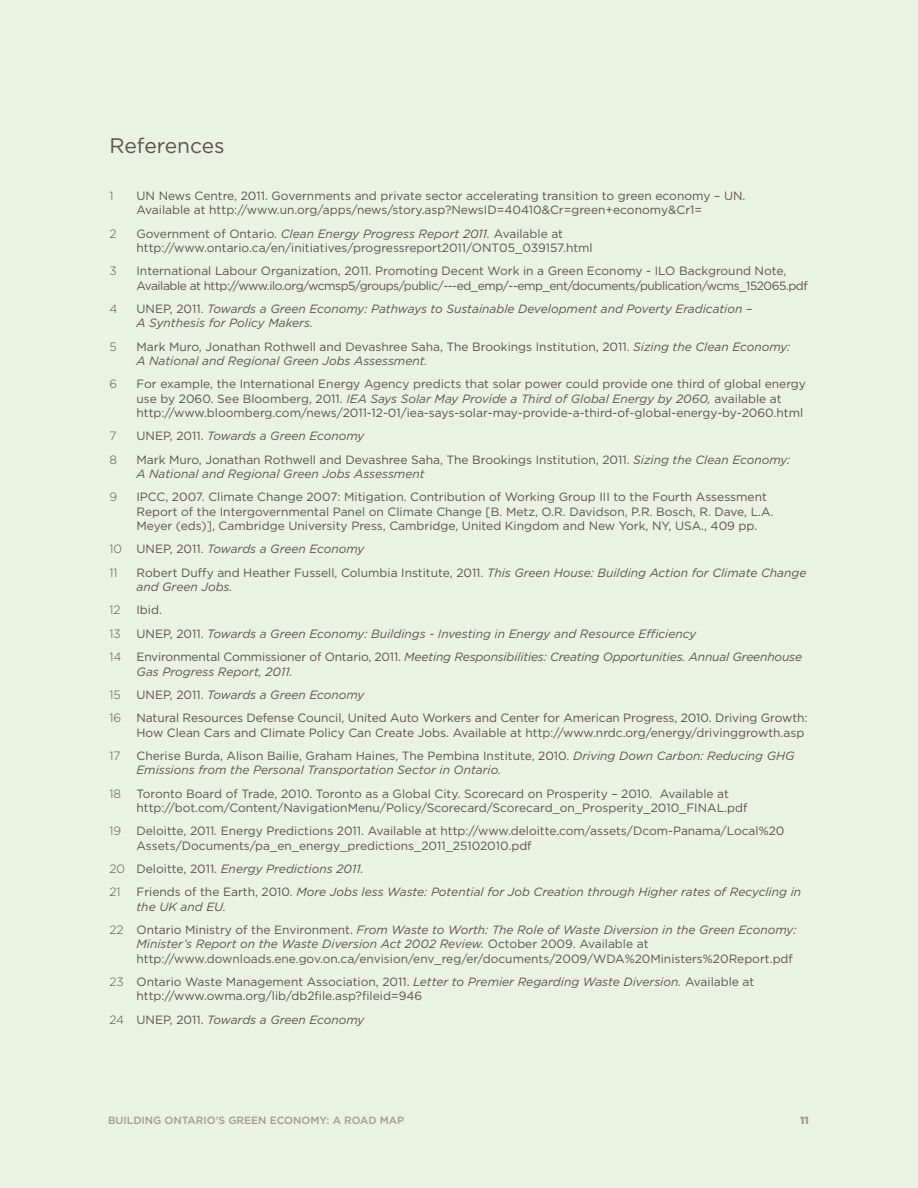
<style>
.page{position:relative;width:918px;height:1188px;background:#eaf3e2}
.page>*{position:absolute;margin:0;border:0;box-sizing:border-box;transform-origin:0 0}
.t1{font:21px "Gotham";color:#5d514e}
.t2{font:12px/14.2px "Gotham";color:#5d514e}
.t3{font:italic 12px/14.2px "Gotham";color:#5d514e}
.t4{font:12px/14.2px "Gotham";letter-spacing:-.03em;color:#5d514e}
.t5{font:300 12px "Gotham";color:#5d514e}
.t6{font:500 10.5px "Gotham";color:#a29997}
.t7{font:900 10.5px "Gotham";color:#a29997}
.s1{font-style:italic}
.s2{font-style:normal}
.s3{font-weight:300;font-style:normal}
.s4{font-weight:300}
</style>
<div class="page">
<h1 class="t1" style="left:110px;top:134px;width:117px">References</h1>
<p class="t5" style="left:110px;top:189px;width:6px">1</p>
<p class="t2" style="left:136px;top:189px;width:611px">UN News Centre, 2011. Governments and private sector accelerating transition to green economy – UN.<br>Available at http://www.un.org/apps/news/story.asp?NewsID=40410&amp;Cr=green+economy&amp;Cr1=</p>
<p class="t5" style="left:110px;top:227px;width:9px">2</p>
<p class="t2" style="left:136px;top:227px;width:458px">Government of Ontario. <span class="s1">Clean Energy Progress Report 2011.</span> Available at http://www.ontario.ca/en/initiatives/progressreport2011/ONT05_039157.html</p>
<p class="t5" style="left:110px;top:264px;width:9px">3</p>
<p class="t4" style="left:137px;top:264px;width:673px">International Labour Organization, 2011. Promoting Decent Work in a Green Economy - ILO Background Note,<br>Available at http://www.ilo.org/wcmsp5/groups/public/---ed_emp/--emp_ent/documents/publication/wcms_152065.pdf</p>
<p class="t5" style="left:110px;top:302px;width:9px">4</p>
<p class="t3" style="left:137px;top:302px;width:617px"><span class="s2">UNEP, 2011.</span> Towards a Green Economy: Pathways to Sustainable Development and Poverty Eradication –<br>A Synthesis for Policy Makers.</p>
<p class="t5" style="left:110px;top:340px;width:9px">5</p>
<p class="t2" style="left:137px;top:340px;width:655px">Mark Muro, Jonathan Rothwell and Devashree Saha, The Brookings Institution, 2011. <span class="s1">Sizing the Clean Economy:<br>A National and Regional Green Jobs Assessment.</span></p>
<p class="t5" style="left:110px;top:377px;width:9px">6</p>
<p class="t2" style="left:136px;top:377px;width:671px">For example, the International Energy Agency predicts that solar power could provide one third of global energy use by 2060. See Bloomberg, 2011. <span class="s1">IEA Says Solar May Provide a Third of Global Energy by 2060,</span> available at http://www.bloomberg.com/news/2011-12-01/iea-says-solar-may-provide-a-third-of-global-energy-by-2060.html</p>
<p class="t5" style="left:109px;top:429px;width:9px">7</p>
<p class="t3" style="left:136px;top:429px;width:229px"><span class="s2">UNEP, 2011.</span> Towards a Green Economy</p>
<p class="t5" style="left:109px;top:453px;width:9px">8</p>
<p class="t2" style="left:136px;top:453px;width:655px">Mark Muro, Jonathan Rothwell and Devashree Saha, The Brookings Institution, 2011. <span class="s1">Sizing the Clean Economy:<br>A National and Regional Green Jobs Assessment</span></p>
<p class="t5" style="left:109px;top:490px;width:9px">9</p>
<p class="t2" style="left:136px;top:490px;width:639px">IPCC, 2007. Climate Change 2007: Mitigation. Contribution of Working Group III to the Fourth Assessment<br>Report of the Intergovernmental Panel on Climate Change [B. Metz, O.R. Davidson, P.R. Bosch, R. Dave, L.A.<br>Meyer (eds)], Cambridge University Press, Cambridge, United Kingdom and New York, NY, USA., 409 pp.</p>
<p class="t3" style="left:109px;top:538px;width:256px;line-height:23.4px"><span class="s3">10</span> <span class="s2">UNEP, 2011.</span> Towards a Green Economy<br><span class="s3">11</span></p>
<p class="t3" style="left:136px;top:566px;width:671px"><span class="s2">Robert Duffy and Heather Fussell, Columbia Institute, 2011.</span> This Green House: Building Action for Climate Change and Green Jobs.</p>
<p class="t5" style="left:109px;top:603px;width:13px">12</p>
<p class="t2" style="left:136px;top:603px;width:27px">Ibid.</p>
<p class="t5" style="left:109px;top:627px;width:13px">13</p>
<p class="t3" style="left:136px;top:627px;width:561px"><span class="s2">UNEP, 2011.</span> Towards a Green Economy: Buildings - Investing in Energy and Resource Efficiency</p>
<p class="t5" style="left:109px;top:650px;width:13px">14</p>
<p class="t3" style="left:136px;top:650px;width:667px"><span class="s2">Environmental Commissioner of Ontario, 2011.</span> Meeting Responsibilities: Creating Opportunities. Annual Greenhouse<br>Gas Progress Report, 2011.</p>
<p class="t5" style="left:109px;top:688px;width:13px">15</p>
<p class="t3" style="left:136px;top:688px;width:229px"><span class="s2">UNEP, 2011.</span> Towards a Green Economy</p>
<p class="t5" style="left:109px;top:711px;width:13px">16</p>
<p class="t2" style="left:136px;top:711px;width:673px">Natural Resources Defense Council, United Auto Workers and Center for American Progress, 2010. Driving Growth:<br>How Clean Cars and Climate Policy Can Create Jobs. Available at http://www.nrdc.org/energy/drivinggrowth.asp</p>
<p class="t5" style="left:109px;top:749px;width:13px">17</p>
<p class="t3" style="left:136px;top:749px;width:660px"><span class="s2">Cherise Burda, Alison Bailie, Graham Haines, The Pembina Institute, 2010.</span> Driving Down Carbon: Reducing GHG<br>Emissions from the Personal Transportation Sector in Ontario.</p>
<p class="t5" style="left:110px;top:787px;width:13px">18</p>
<p class="t2" style="left:137px;top:786px;width:612px">Toronto Board of Trade, 2010. Toronto as a Global City. Scorecard on Prosperity – 2010. Available at http://bot.com/Content/NavigationMenu/Policy/Scorecard/Scorecard_on_Prosperity_2010_FINAL.pdf</p>
<p class="t5" style="left:110px;top:824px;width:13px">19</p>
<p class="t2" style="left:137px;top:824px;width:649px">Deloitte, 2011. Energy Predictions 2011. Available at http://www.deloitte.com/assets/Dcom-Panama/Local%20<br>Assets/Documents/pa_en_energy_predictions_2011_25102010.pdf</p>
<p class="t3" style="left:110px;top:857px;width:256px;line-height:23.4px"><span class="s3">20</span> <span class="s2">Deloitte, 2011.</span> Energy Predictions 2011.<br><span class="s3">21</span></p>
<p class="t3" style="left:137px;top:885px;width:666px"><span class="s2">Friends of the Earth, 2010.</span> More Jobs less Waste: Potential for Job Creation through Higher rates of Recycling in the UK and EU.</p>
<p class="t2" style="left:137px;top:923px;width:662px;text-indent:-27px"><span class="s4">22</span> Ontario Ministry of the Environment. <span class="s1">From Waste to Worth: The Role of Waste Diversion in the Green Economy:<br>Minister’s Report on the Waste Diversion Act 2002 Review.</span> October 2009. Available at http://www.downloads.ene.gov.on.ca/envision/env_reg/er/documents/2009/WDA%20Ministers%20Report.pdf</p>
<p class="t2" style="left:136px;top:975px;width:619px;text-indent:-27px"><span class="s4">23</span> Ontario Waste Management Association, 2011. <span class="s1">Letter to Premier Regarding Waste Diversion.</span> Available at http://www.owma.org/lib/db2file.asp?fileid=946</p>
<p class="t3" style="left:110px;top:1012px;width:256px"><span class="s3">24</span> <span class="s2">UNEP, 2011.</span> Towards a Green Economy</p>
<p class="t6" style="left:108px;top:1114px;width:298px">BUILDING ONTARIO’S GREEN ECONOMY: A ROAD MAP</p>
<p class="t7" style="left:800px;top:1114px;width:10px">11</p>
</div>
